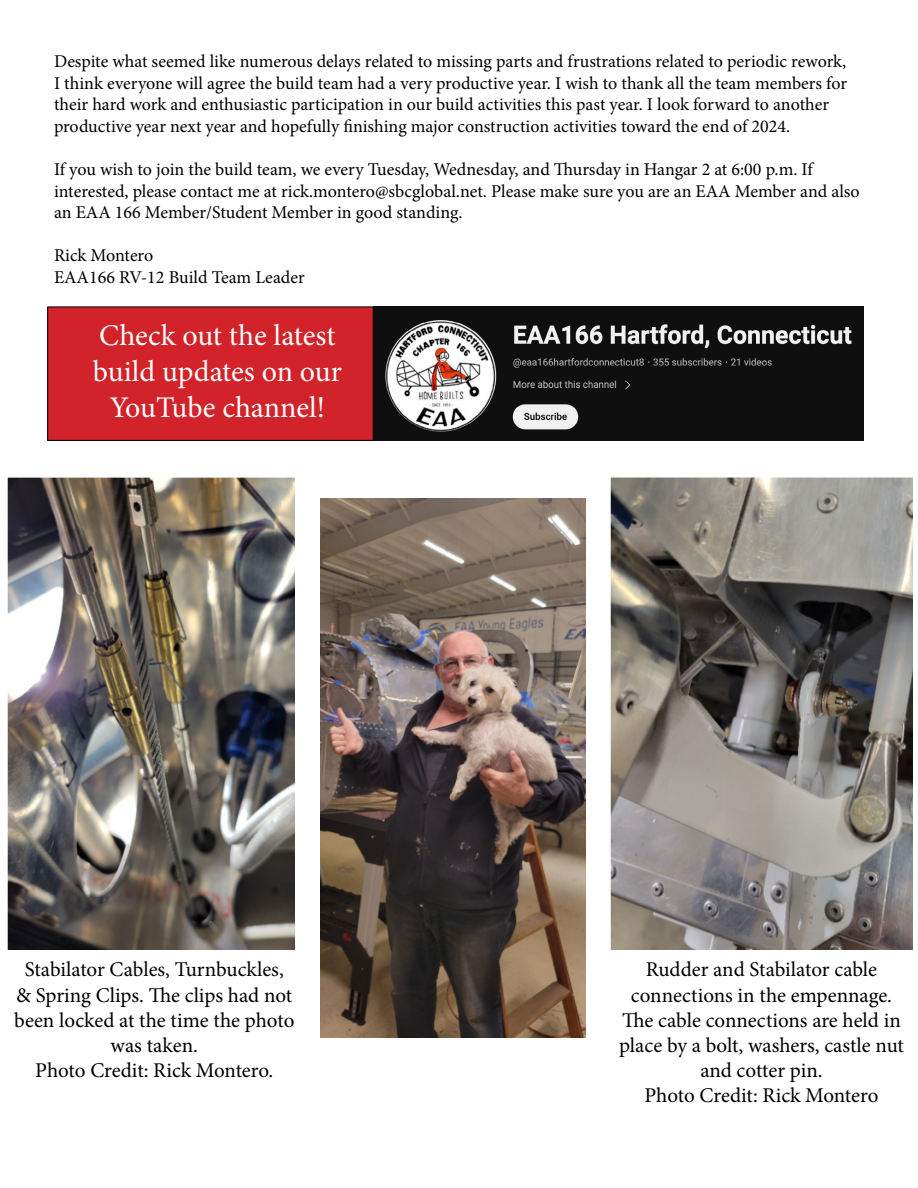
<style>
.page{position:relative;width:918px;height:1188px;background:#fff}
.page>*{position:absolute;margin:0;border:0;box-sizing:border-box;transform-origin:0 0}
.t1{font:30px/36px "Minion Pro";letter-spacing:-.005em;color:#fff;text-align:center}
.t2{font:21px/25.2px "Minion Pro";letter-spacing:-.005em;color:#000;text-align:center}
.t3{font:18px/21.6px "Minion Pro";color:#000}
</style>
<div class="page">
<img style="left:7px;top:477px;width:287px;height:472px">
<img style="left:610px;top:477px;width:303px;height:472px">
<img style="left:320px;top:499px;width:266px;height:538px">
<div style="left:48px;top:307px;width:325px;height:133px;background:#d2232a"></div>
<div style="left:48px;top:307px;width:325px;height:134px;border:1px solid #000"></div>
<img style="left:373px;top:307px;width:491px;height:134px">
<p class="t3" style="left:54px;top:51px;width:795px">Despite what seemed like numerous delays related to missing parts and frustrations related to periodic rework, I think everyone will agree the build team had a very productive year. I wish to thank all the team members for their hard work and enthusiastic participation in our build activities this past year. I look forward to another productive year next year and hopefully finishing major construction activities toward the end of 2024.</p>
<p class="t3" style="left:54px;top:159px;width:807px">If you wish to join the build team, we every Tuesday, Wednesday, and Thursday in Hangar 2 at 6:00 p.m. If interested, please contact me at rick.montero@sbcglobal.net. Please make sure you are an EAA Member and also an EAA 166 Member/Student Member in good standing.</p>
<p class="t3" style="left:54px;top:245px;width:252px">Rick Montero<br>EAA166 RV-12 Build Team Leader</p>
<h1 class="t1" style="left:93px;top:317px;width:251px">Check out the latest build updates on our<br>YouTube channel!</h1>
<p class="t2" style="left:14px;top:957px;width:282px">Stabilator Cables, Turnbuckles,<br>&amp; Spring Clips. The clips had not been locked at the time the photo was taken.<br>Photo Credit: Rick Montero.</p>
<p class="t2" style="left:619px;top:957px;width:286px">Rudder and Stabilator cable connections in the empennage.<br>The cable connections are held in place by a bolt, washers, castle nut and cotter pin.<br>Photo Credit: Rick Montero</p>
</div>
